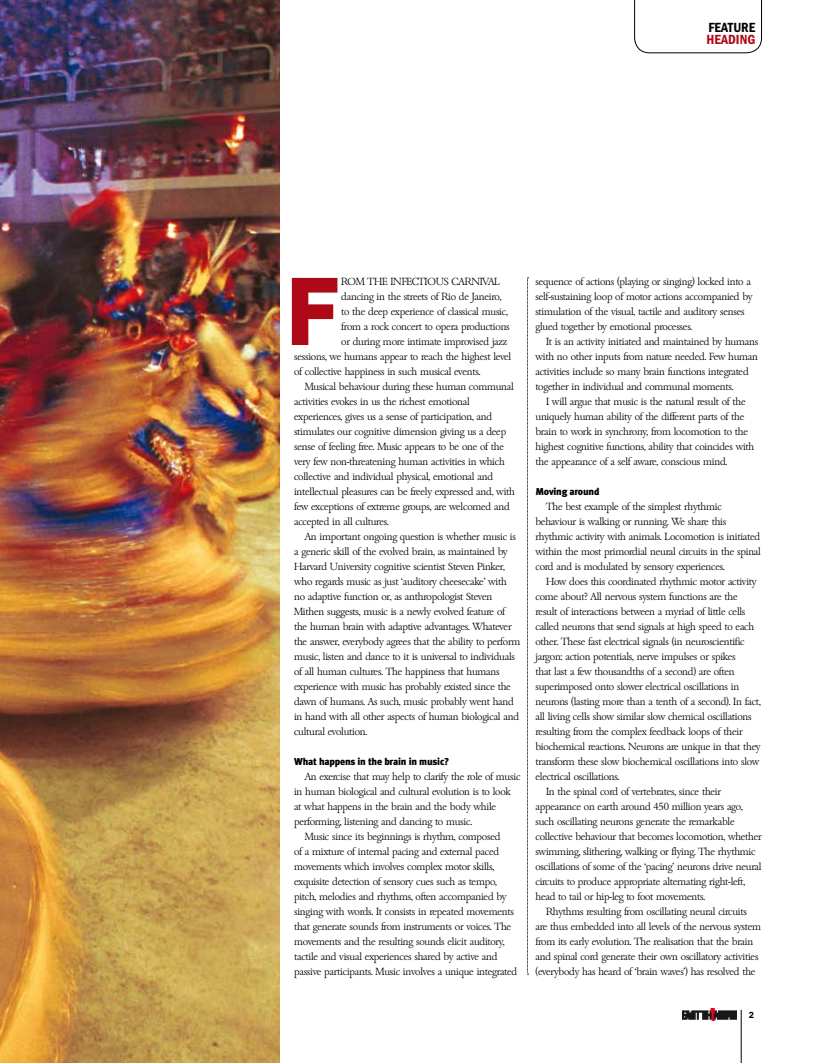
<style>
.page{position:relative;width:815px;height:1063px;background:#fff}
.page>*{position:absolute;margin:0;border:0;box-sizing:border-box;transform-origin:0 0}
.t1{font:900 94.25px "DIN";color:#ae0917}
.t2{font:600 condensed 13.75px "Franklin Gothic";color:#000}
.t3{font:600 condensed 13.75px "Franklin Gothic";color:#ae0917}
.t4{font:300 10px/15px "Bamberg";letter-spacing:-.02em;color:#000}
.t5{font:900 10px "Meta Plus";letter-spacing:-.02em;color:#000}
.t6{font:10px "DIN Bold Alternate";color:#000}
</style>
<div class="page">
<svg style="left:634px;top:0;width:128px;height:53px"></svg>
<hr style="left:741px;top:1010px;width:1px;height:53px;background:#000">
<img style="left:682px;top:1008px;width:54px;height:12px">
<svg style="left:527px;top:278px;width:2px;height:697px"></svg>
<img style="left:0;top:0;width:280px;height:1063px">
<h2 class="t2" style="left:709px;top:19px;width:48px">FEATURE</h2>
<h2 class="t3" style="left:707px;top:31px;width:50px">HEADING</h2>
<h1 class="t1" style="left:285px;top:248px;width:58px">F</h1>
<p class="t4" style="left:341px;top:274px;width:160px">rom the infectious carnival</p>
<p class="t4" style="left:341px;top:289px;width:162px">dancing in the streets of Rio de Janeiro,</p>
<p class="t4" style="left:341px;top:304px;width:168px">to the deep experience of classical music,</p>
<p class="t4" style="left:341px;top:319px;width:170px">from a rock concert to opera productions</p>
<p class="t4" style="left:341px;top:334px;width:168px">or during more intimate improvised jazz</p>
<p class="t4" style="left:294px;top:349px;width:219px">sessions, we humans appear to reach the highest level</p>
<p class="t4" style="left:294px;top:364px;width:188px">of collective happiness in such musical events.</p>
<p class="t4" style="left:305px;top:379px;width:211px">Musical behaviour during these human communal</p>
<p class="t4" style="left:294px;top:394px;width:177px">activities evokes in us the richest emotional</p>
<p class="t4" style="left:294px;top:409px;width:200px">experiences, gives us a sense of participation, and</p>
<p class="t4" style="left:294px;top:424px;width:214px">stimulates our cognitive dimension giving us a deep</p>
<p class="t4" style="left:294px;top:439px;width:211px">sense of feeling free. Music appears to be one of the</p>
<p class="t4" style="left:294px;top:454px;width:212px">very few non-threatening human activities in which</p>
<p class="t4" style="left:294px;top:469px;width:200px">collective and individual physical, emotional and</p>
<p class="t4" style="left:294px;top:484px;width:222px">intellectual pleasures can be freely expressed and, with</p>
<p class="t4" style="left:294px;top:499px;width:217px">few exceptions of extreme groups, are welcomed and</p>
<p class="t4" style="left:294px;top:514px;width:96px">accepted in all cultures.</p>
<p class="t4" style="left:305px;top:529px;width:213px">An important ongoing question is whether music is</p>
<p class="t4" style="left:294px;top:544px;width:215px">a generic skill of the evolved brain, as maintained by</p>
<p class="t4" style="left:294px;top:559px;width:212px">Harvard University cognitive scientist Steven Pinker,</p>
<p class="t4" style="left:294px;top:574px;width:214px">who regards music as just ‘auditory cheesecake’ with</p>
<p class="t4" style="left:294px;top:589px;width:200px">no adaptive function or, as anthropologist Steven</p>
<p class="t4" style="left:294px;top:604px;width:214px">Mithen suggests, music is a newly evolved feature of</p>
<p class="t4" style="left:294px;top:619px;width:219px">the human brain with adaptive advantages. Whatever</p>
<p class="t4" style="left:294px;top:634px;width:228px">the answer, everybody agrees that the ability to perform</p>
<p class="t4" style="left:294px;top:649px;width:222px">music, listen and dance to it is universal to individuals</p>
<p class="t4" style="left:294px;top:664px;width:207px">of all human cultures. The happiness that humans</p>
<p class="t4" style="left:294px;top:679px;width:218px">experience with music has probably existed since the</p>
<p class="t4" style="left:294px;top:694px;width:221px">dawn of humans. As such, music probably went hand</p>
<p class="t4" style="left:294px;top:709px;width:226px">in hand with all other aspects of human biological and</p>
<p class="t4" style="left:294px;top:724px;width:75px">cultural evolution.</p>
<p class="t5" style="left:294px;top:756px;width:157px">What happens in the brain in music?</p>
<p class="t4" style="left:305px;top:769px;width:217px">An exercise that may help to clarify the role of music</p>
<p class="t4" style="left:294px;top:784px;width:218px">in human biological and cultural evolution is to look</p>
<p class="t4" style="left:294px;top:799px;width:203px">at what happens in the brain and the body while</p>
<p class="t4" style="left:294px;top:814px;width:179px">performing, listening and dancing to music.</p>
<p class="t4" style="left:305px;top:829px;width:197px">Music since its beginnings is rhythm, composed</p>
<p class="t4" style="left:294px;top:844px;width:207px">of a mixture of internal pacing and external paced</p>
<p class="t4" style="left:294px;top:859px;width:202px">movements which involves complex motor skills,</p>
<p class="t4" style="left:294px;top:874px;width:204px">exquisite detection of sensory cues such as tempo,</p>
<p class="t4" style="left:294px;top:889px;width:214px">pitch, melodies and rhythms, often accompanied by</p>
<p class="t4" style="left:294px;top:904px;width:221px">singing with words. It consists in repeated movements</p>
<p class="t4" style="left:294px;top:919px;width:219px">that generate sounds from instruments or voices. The</p>
<p class="t4" style="left:294px;top:934px;width:212px">movements and the resulting sounds elicit auditory,</p>
<p class="t4" style="left:294px;top:949px;width:205px">tactile and visual experiences shared by active and</p>
<p class="t4" style="left:294px;top:964px;width:225px">passive participants. Music involves a unique integrated</p>
<p class="t4" style="left:535px;top:274px;width:218px">sequence of actions (playing or singing) locked into a self-sustaining loop of motor actions accompanied by stimulation of the visual, tactile and auditory senses glued together by emotional processes.</p>
<p class="t4" style="left:535px;top:334px;width:224px;text-indent:11px">It is an activity initiated and maintained by humans with no other inputs from nature needed. Few human activities include so many brain functions integrated together in individual and communal moments.</p>
<p class="t4" style="left:535px;top:394px;width:220px;text-indent:11px">I will argue that music is the natural result of the uniquely human ability of the different parts of the brain to work in synchrony, from locomotion to the highest cognitive functions, ability that coincides with the appearance of a self aware, conscious mind.</p>
<p class="t5" style="left:535px;top:486px;width:65px">Moving around</p>
<p class="t4" style="left:535px;top:499px;width:227px;text-indent:11px">The best example of the simplest rhythmic behaviour is walking or running. We share this rhythmic activity with animals. Locomotion is initiated within the most primordial neural circuits in the spinal cord and is modulated by sensory experiences.</p>
<p class="t4" style="left:546px;top:574px;width:212px">How does this coordinated rhythmic motor activity</p>
<p class="t4" style="left:535px;top:589px;width:204px">come about? All nervous system functions are the</p>
<p class="t4" style="left:535px;top:604px;width:211px">result of interactions between a myriad of little cells</p>
<p class="t4" style="left:535px;top:619px;width:220px">called neurons that send signals at high speed to each</p>
<p class="t4" style="left:535px;top:634px;width:211px">other. These fast electrical signals (in neuroscientific</p>
<p class="t4" style="left:535px;top:649px;width:202px">jargon: action potentials, nerve impulses or spikes</p>
<p class="t4" style="left:535px;top:664px;width:201px">that last a few thousandths of a second) are often</p>
<p class="t4" style="left:535px;top:679px;width:205px">superimposed onto slower electrical oscillations in</p>
<p class="t4" style="left:535px;top:694px;width:227px">neurons (lasting more than a tenth of a second). In fact,</p>
<p class="t4" style="left:535px;top:709px;width:218px">all living cells show similar slow chemical oscillations</p>
<p class="t4" style="left:535px;top:724px;width:209px">resulting from the complex feedback loops of their</p>
<p class="t4" style="left:535px;top:739px;width:227px">biochemical reactions. Neurons are unique in that they</p>
<p class="t4" style="left:535px;top:754px;width:225px">transform these slow biochemical oscillations into slow</p>
<p class="t4" style="left:535px;top:769px;width:86px">electrical oscillations.</p>
<p class="t4" style="left:546px;top:784px;width:177px">In the spinal cord of vertebrates, since their</p>
<p class="t4" style="left:535px;top:799px;width:209px">appearance on earth around 450 million years ago,</p>
<p class="t4" style="left:535px;top:814px;width:201px">such oscillating neurons generate the remarkable</p>
<p class="t4" style="left:535px;top:829px;width:228px">collective behaviour that becomes locomotion, whether</p>
<p class="t4" style="left:535px;top:844px;width:222px">swimming, slithering, walking or flying. The rhythmic</p>
<p class="t4" style="left:535px;top:859px;width:228px">oscillations of some of the ‘pacing’ neurons drive neural</p>
<p class="t4" style="left:535px;top:874px;width:211px">circuits to produce appropriate alternating right-left,</p>
<p class="t4" style="left:535px;top:889px;width:171px">head to tail or hip-leg to foot movements.</p>
<p class="t4" style="left:546px;top:904px;width:202px">Rhythms resulting from oscillating neural circuits</p>
<p class="t4" style="left:535px;top:919px;width:227px">are thus embedded into all levels of the nervous system</p>
<p class="t4" style="left:535px;top:934px;width:219px">from its early evolution. The realisation that the brain</p>
<p class="t4" style="left:535px;top:949px;width:225px">and spinal cord generate their own oscillatory activities</p>
<p class="t4" style="left:535px;top:964px;width:222px">(everybody has heard of ‘brain waves’) has resolved the</p>
<p class="t6" style="left:749px;top:1008px;width:7px">2</p>
</div>
